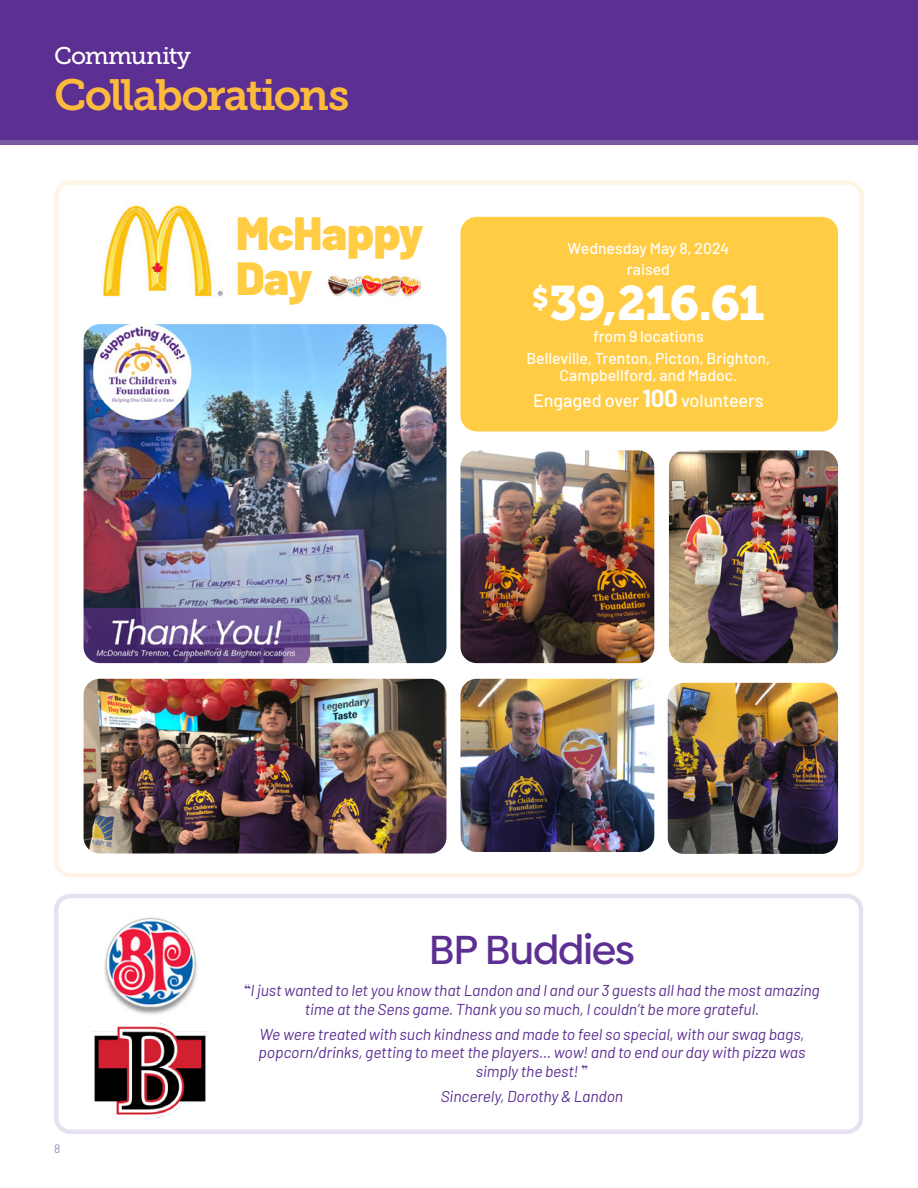
<style>
.page{position:relative;width:918px;height:1188px;background:#fff}
.page>*{position:absolute;margin:0;border:0;box-sizing:border-box;transform-origin:0 0}
.t1{font:48px "Museo Slab 900";letter-spacing:-.03em;color:#fff}
.t2{font:900 46.5px/44.2px "Barlow";letter-spacing:-.01em;color:#ffcc43}
.t3{font:43.5px "Museo Slab 700";letter-spacing:-.045em;color:#fdbb3e}
.t4{font:500 40.5px "Biennale";letter-spacing:-.025em;color:#5c2f92}
.t5{font:24px "Museo Slab 500";letter-spacing:-.035em;color:#fff}
.t6{font:500 18px "Barlow";letter-spacing:-.005em;color:#fff}
.t7{font:italic 15.75px/18.9px "Barlow";letter-spacing:-.01em;color:#5c2f92;text-align:center}
.t8{font:500 15.75px/21.3px "Barlow";color:#fff;text-align:center}
.t9{font:12px "Barlow";color:#9d86be}
.s1{font-weight:700;font-size:24px}
.s2{font-family:"Abril Fatface";font-style:normal}
</style>
<div class="page">
<div style="left:0;top:125px;width:918px;height:20px;background:#7b5aa5"></div>
<div style="left:0;top:0;width:918px;height:140px;background:#5c2f92"></div>
<div style="left:54px;top:180px;width:810px;height:698px;border:4px solid #fff5e7;border-radius:14px"></div>
<img style="left:102px;top:203px;width:121px;height:94px">
<img style="left:84px;top:324px;width:362px;height:339px">
<img style="left:460px;top:679px;width:194px;height:173px">
<img style="left:668px;top:683px;width:170px;height:171px">
<img style="left:460px;top:450px;width:194px;height:213px">
<img style="left:84px;top:679px;width:362px;height:175px">
<img style="left:669px;top:450px;width:169px;height:213px">
<img style="left:328px;top:275px;width:92px;height:22px">
<div style="left:54px;top:894px;width:809px;height:240px;border:4px solid #e6e0f0;border-radius:14px"></div>
<img style="left:104px;top:917px;width:93px;height:98px">
<img style="left:92px;top:1024px;width:117px;height:94px">
<div style="left:460px;top:217px;width:378px;height:214px;background:#ffcc43;border-radius:16px"></div>
<h3 class="t5" style="left:54px;top:43px;width:139px">Community</h3>
<h3 class="t3" style="left:54px;top:70px;width:297px">Collaborations</h3>
<h2 class="t2" style="left:236px;top:208px;width:189px">McHappy<br>Day</h2>
<p class="t8" style="left:568px;top:236px;width:163px">Wednesday May 8, 2024 raised</p>
<h1 class="t1" style="left:532px;top:275px;width:234px"><sup>$</sup>39,216.61</h1>
<p class="t8" style="left:526px;top:324px;width:245px;line-height:21.9px">from 9 locations<br>Belleville, Trenton, Picton, Brighton,</p>
<p class="t8" style="left:559px;top:363px;width:179px">Campbellford, and Madoc.</p>
<p class="t6" style="left:533px;top:388px;width:232px">Engaged over <span class="s1">100</span> volunteers</p>
<p class="t9" style="left:54px;top:1140px;width:8px">8</p>
<h3 class="t4" style="left:429px;top:925px;width:207px">BP Buddies</h3>
<p class="t7" style="left:244px;top:980px;width:577px"><span class="s2">“</span>I just wanted to let you know that Landon and I and our 3 guests all had the most amazing time at the Sens game. Thank you so much, I couldn’t be more grateful.</p>
<p class="t7" style="left:259px;top:1023px;width:548px">We were treated with such kindness and made to feel so special, with our swag bags, popcorn/drinks, getting to meet the players… wow! and to end our day with pizza was simply the best! <span class="s2">”</span></p>
<p class="t7" style="left:441px;top:1085px;width:184px">Sincerely, Dorothy &amp; Landon</p>
</div>
